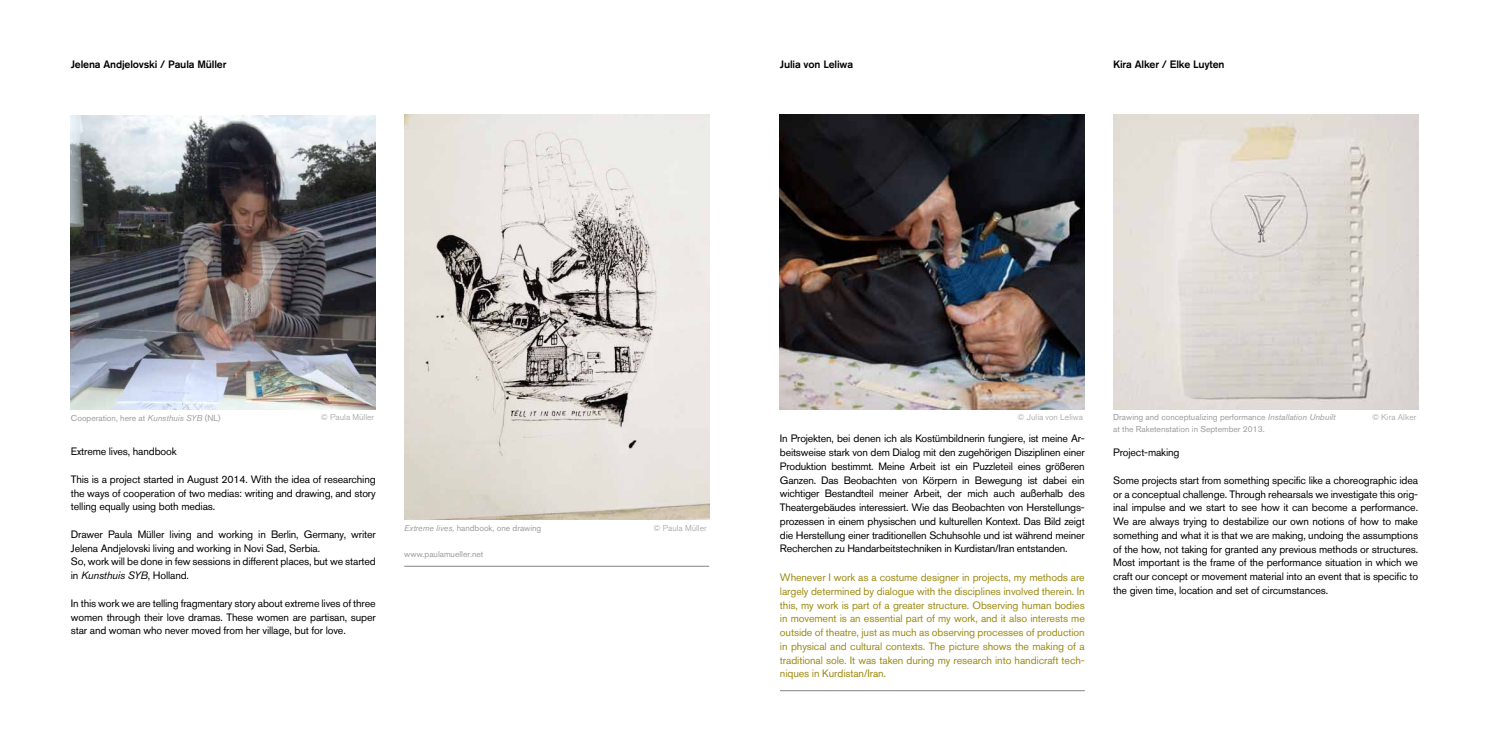
<style>
.page{position:relative;width:1489px;height:745px;background:#fff}
.page>*{position:absolute;margin:0;border:0;box-sizing:border-box;transform-origin:0 0}
.t1{font:10.62px/13.8px "Akzidenz Grotesk BQ";letter-spacing:-.015em;color:#000;text-align:justify}
.t2{font:10.62px/13.8px "Akzidenz Grotesk BQ";letter-spacing:-.01em;color:#9d8a13;text-align:justify}
.t3{font:500 10.62px "Akzidenz Grotesk BQ";letter-spacing:-.015em;color:#000}
.t4{font:8.5px/12.5px "Akzidenz Grotesk BQ";color:#9c9c9d}
.t5{font:300 8.5px "Akzidenz Grotesk BQ";color:#9c9c9d}
.s1{font-style:italic}
</style>
<div class="page">
<img style="left:71px;top:115px;width:305px;height:294px">
<img style="left:404px;top:115px;width:305px;height:404px">
<hr style="left:404px;top:565px;width:305px;height:1px;background:#9c9c9d">
<img style="left:1113px;top:115px;width:304px;height:294px">
<img style="left:780px;top:115px;width:304px;height:294px">
<hr style="left:780px;top:689px;width:304px;height:1px;background:#9c9c9d">
<p class="t3" style="left:71px;top:58px;width:157px">Jelena Andjelovski / Paula Müller</p>
<p class="t3" style="left:780px;top:57px;width:75px">Julia von Leliwa</p>
<p class="t3" style="left:1113px;top:58px;width:113px">Kira Alker / Elke Luyten</p>
<p class="t4" style="left:71px;top:411px;width:151px">Cooperation, here at <span class="s1">Kunsthuis SYB</span> (NL)</p>
<p class="t5" style="left:321px;top:412px;width:55px">© Paula Müller</p>
<p class="t1" style="left:71px;top:444px;width:107px">Extreme lives, handbook</p>
<p class="t1" style="left:71px;top:472px;width:306px">This is a project started in August 2014. With the idea of researching the ways of cooperation of two medias: writing and drawing, and story telling equally using both medias.</p>
<p class="t1" style="left:71px;top:527px;width:306px;text-align:left">Drawer Paula Müller living and working in Berlin, Germany, writer Jelena Andjelovski living and working in Novi Sad, Serbia.<br>So, work will be done in few sessions in different places, but we started in <span class="s1">Kunsthuis SYB</span>, Holland.</p>
<p class="t1" style="left:71px;top:595px;width:306px">In this work we are telling fragmentary story about extreme lives of three women through their love dramas. These women are partisan, super star and woman who never moved from her village, but for love.</p>
<p class="t4" style="left:404px;top:521px;width:139px"><span class="s1">Extreme lives,</span> handbook, one drawing</p>
<p class="t4" style="left:404px;top:547px;width:81px">www.paulamueller.net</p>
<p class="t5" style="left:653px;top:523px;width:55px">© Paula Müller</p>
<p class="t5" style="left:1017px;top:412px;width:67px">© Julia von Leliwa</p>
<p class="t1" style="left:780px;top:431px;width:306px">In Projekten, bei denen ich als Kostümbildnerin fungiere, ist meine Ar&shy;beitsweise stark von dem Dialog mit den zugehörigen Disziplinen einer Produktion bestimmt. Meine Arbeit ist ein Puzzleteil eines größeren Ganzen. Das Beobachten von Körpern in Bewegung ist dabei ein wichtiger Bestandteil meiner Arbeit, der mich auch außerhalb des Theatergebäudes interessiert. Wie das Beobachten von Herstellungs&shy;prozessen in einem physischen und kulturellen Kontext. Das Bild zeigt die Herstellung einer traditionellen Schuhsohle und ist während meiner Recherchen zu Handarbeitstechniken in Kurdistan/Iran entstanden.</p>
<p class="t2" style="left:780px;top:570px;width:306px">Whenever I work as a costume designer in projects, my methods are largely determined by dialogue with the disciplines involved therein. In this, my work is part of a greater structure. Observing human bodies in movement is an essential part of my work, and it also interests me outside of theatre, just as much as observing processes of production in physical and cultural contexts. The picture shows the making of a traditional sole. It was taken during my research into handicraft tech&shy;niques in Kurdistan/Iran.</p>
<p class="t5" style="left:1371px;top:412px;width:46px">© Kira Alker</p>
<p class="t4" style="left:1113px;top:410px;width:224px">Drawing and conceptualizing performance <span class="s1">Installation Unbuilt </span>at the Raketenstation in September 2013.</p>
<p class="t1" style="left:1113px;top:445px;width:68px">Project-making</p>
<p class="t1" style="left:1113px;top:473px;width:306px">Some projects start from something specific like a choreographic idea or a conceptual challenge. Through rehearsals we investigate this orig&shy;inal impulse and we start to see how it can become a performance.<br>We are always trying to destabilize our own notions of how to make something and what it is that we are making, undoing the assumptions of the how, not taking for granted any previous methods or structures.<br>Most important is the frame of the performance situation in which we craft our concept or movement material into an event that is specific to the given time, location and set of circumstances.</p>
</div>
